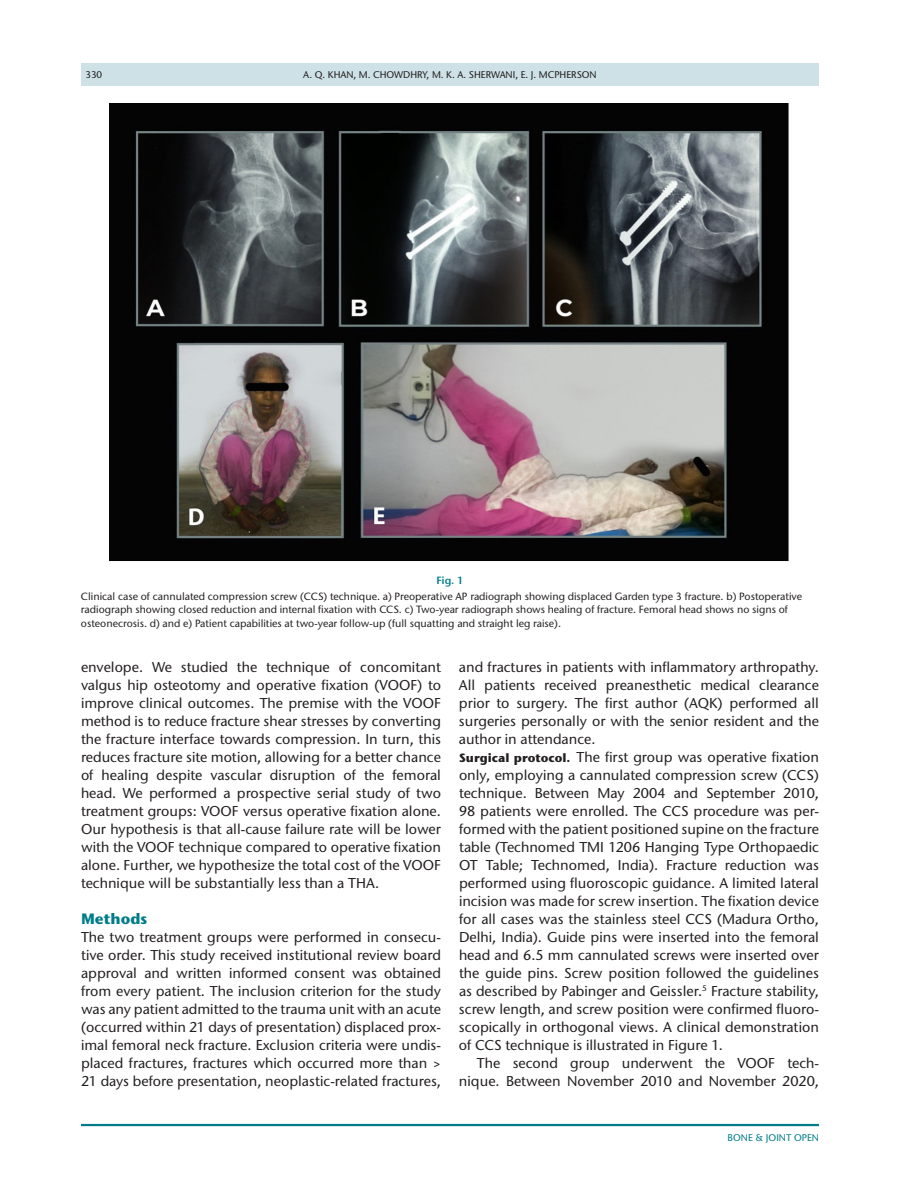
<style>
.page{position:relative;width:918px;height:1188px;background:#fff}
.page>*{position:absolute;margin:0;border:0;box-sizing:border-box;transform-origin:0 0}
.t1{font:700 15px "Stone Sans ITC Pro";color:#007c89}
.t2{font:500 14.25px/18px "Stone Sans ITC Pro";color:#231f20;text-align:justify}
.t3{font:500 10.5px/13.5px "Stone Sans ITC Pro";color:#231f20}
.t4{font:600 10.5px "Stone Sans ITC Pro";color:#007c89}
.t5{font:500 9.75px "Stone Sans ITC Pro";color:#231f20}
.t6{font:500 9.75px "Stone Sans ITC Pro";color:#007c89}
.s1{font-weight:700;font-size:12px}
</style>
<div class="page">
<hr style="left:81px;top:1124px;width:738px;height:2px;background:#007c89">
<div style="left:81px;top:63px;width:738px;height:23px;background:#cee1e6"></div>
<img style="left:110px;top:104px;width:679px;height:458px">
<p class="t5" style="left:85px;top:68px;width:18px">330</p>
<p class="t5" style="left:303px;top:68px;width:295px">A. Q. KHAN, M. CHOWDHRY, M. K. A. SHERWANI, E. J. MCPHERSON</p>
<p class="t4" style="left:436px;top:573px;width:29px">Fig. 1</p>
<p class="t3" style="left:81px;top:590px;width:723px">Clinical case of cannulated compression screw (CCS) technique. a) Preoperative AP radiograph showing displaced Garden type 3 fracture. b) Postoperative radiograph showing closed reduction and internal fixation with CCS. c) Two-year radiograph shows healing of fracture. Femoral head shows no signs of osteonecrosis. d) and e) Patient capabilities at two-year follow-up (full squatting and straight leg raise).</p>
<p class="t2" style="left:81px;top:658px;width:362px">envelope. We studied the technique of concomitant valgus hip osteotomy and operative fixation (VOOF) to improve clinical outcomes. The premise with the VOOF method is to reduce fracture shear stresses by converting the fracture interface towards compression. In turn, this reduces fracture site motion, allowing for a better chance of healing despite vascular disruption of the femoral head. We performed a prospective serial study of two treatment groups: VOOF versus operative fixation alone.<br>Our hypothesis is that all-cause failure rate will be lower with the VOOF technique compared to operative fixation alone. Further, we hypothesize the total cost of the VOOF technique will be substantially less than a THA.</p>
<p class="t1" style="left:81px;top:909px;width:68px">Methods</p>
<p class="t2" style="left:81px;top:928px;width:362px">The two treatment groups were performed in consecu&shy;tive order. This study received institutional review board approval and written informed consent was obtained from every patient. The inclusion criterion for the study was any patient admitted to the trauma unit with an acute (occurred within 21 days of presentation) displaced prox&shy;imal femoral neck fracture. Exclusion criteria were undis&shy;placed fractures, fractures which occurred more than &gt; 21 days before presentation, neoplastic-related fractures,</p>
<p class="t2" style="left:459px;top:658px;width:362px;text-align:left">and fractures in patients with inflammatory arthropathy.<br>All patients received preanesthetic medical clearance prior to surgery. The first author (AQK) performed all surgeries personally or with the senior resident and the author in attendance.<br><span class="s1">Surgical protocol.</span> The first group was operative fixation only, employing a cannulated compression screw (CCS) technique. Between May 2004 and September 2010, 98 patients were enrolled. The CCS procedure was per&shy;formed with the patient positioned supine on the fracture table (Technomed TMI 1206 Hanging Type Orthopaedic OT Table; Technomed, India). Fracture reduction was performed using fluoroscopic guidance. A limited lateral incision was made for screw insertion. The fixation device for all cases was the stainless steel CCS (Madura Ortho, Delhi, India). Guide pins were inserted into the femoral head and 6.5 mm cannulated screws were inserted over the guide pins. Screw position followed the guidelines as described by Pabinger and Geissler.<sup>5</sup> Fracture stability, screw length, and screw position were confirmed fluoro&shy;scopically in orthogonal views. A clinical demonstration of CCS technique is illustrated in Figure 1.</p>
<p class="t2" style="left:459px;top:1054px;width:362px;text-align:right">The second group underwent the VOOF tech&shy;nique. Between November 2010 and November 2020,</p>
<p class="t6" style="left:728px;top:1132px;width:93px">BONE &amp; JOINT OPEN</p>
</div>
